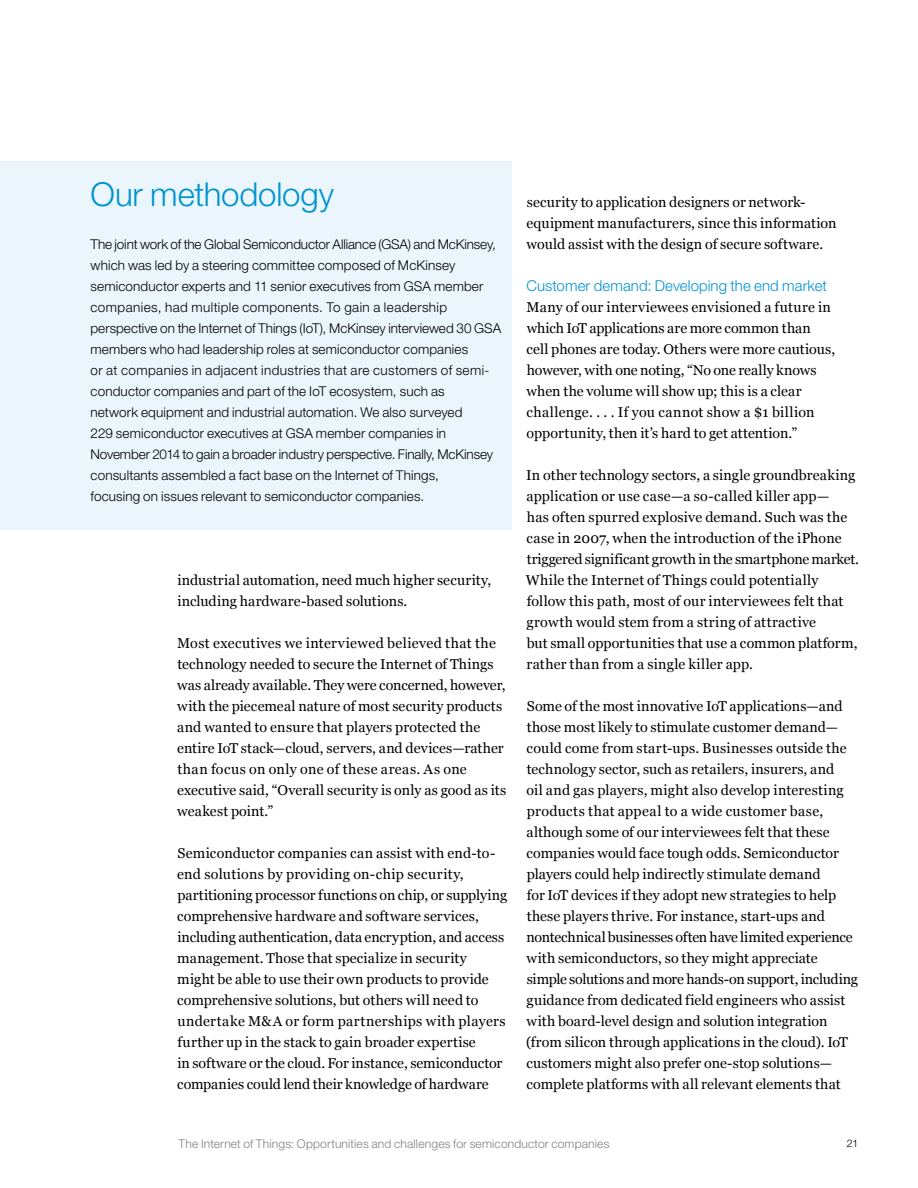
<style>
.page{position:relative;width:918px;height:1188px;background:#fff}
.page>*{position:absolute;margin:0;border:0;box-sizing:border-box;transform-origin:0 0}
.t1{font:300 33px "Helvetica Neue LT Std";letter-spacing:-.005em;color:#0093d1}
.t2{font:300 15px "Helvetica Neue LT Std";letter-spacing:.005em;color:#0093d1}
.t3{font:14.25px/21px "Georgia";letter-spacing:.005em;color:#000}
.t4{font:300 13.5px/21px "Helvetica Neue LT Std";letter-spacing:.01em;color:#000}
.t5{font:300 12px "Helvetica Neue LT Std";letter-spacing:.015em;color:#808183}
.t6{font:300 10.5px "Helvetica Neue LT Std";color:#000}
</style>
<div class="page">
<div style="left:0;top:161px;width:511px;height:369px;background:#ebf6fc"></div>
<h1 class="t1" style="left:91px;top:174px;width:245px">Our methodology</h1>
<p class="t4" style="left:91px;top:233px;width:412px">The joint work of the Global Semiconductor Alliance (GSA) and McKinsey, which was led by a steering committee composed of McKinsey semiconductor experts and 11 senior executives from GSA member companies, had multiple components. To gain a leadership perspective on the Internet of Things (IoT), McKinsey interviewed 30 GSA members who had leadership roles at semiconductor companies<br>or at companies in adjacent industries that are customers of semi&shy;conductor companies and part of the IoT ecosystem, such as<br>network equipment and industrial automation. We also surveyed<br>229 semiconductor executives at GSA member companies in November 2014 to gain a broader industry perspective. Finally, McKinsey consultants assembled a fact base on the Internet of Things,<br>focusing on issues relevant to semiconductor companies.</p>
<p class="t3" style="left:177px;top:569px;width:315px">industrial automation, need much higher security, including hardware-based solutions.</p>
<p class="t3" style="left:177px;top:632px;width:331px">Most executives we interviewed believed that the technology needed to secure the Internet of Things was already available. They were concerned, however, with the piecemeal nature of most security products and wanted to ensure that players protected the entire IoT stack—cloud, servers, and devices—rather than focus on only one of these areas. As one executive said, “Overall security is only as good as its weakest point.”</p>
<p class="t3" style="left:177px;top:842px;width:332px">Semiconductor companies can assist with end-to&shy;end solutions by providing on-chip security, partitioning processor functions on chip, or supplying comprehensive hardware and software services, including authentication, data encryption, and access management. Those that specialize in security might be able to use their own products to provide comprehensive solutions, but others will need to undertake M&amp;A or form partnerships with players further up in the stack to gain broader expertise<br>in software or the cloud. For instance, semiconductor companies could lend their knowledge of hardware</p>
<p class="t3" style="left:527px;top:191px;width:311px">security to application designers or network&shy;equipment manufacturers, since this information would assist with the design of secure software.</p>
<p class="t2" style="left:527px;top:276px;width:302px">Customer demand: Developing the end market</p>
<p class="t3" style="left:527px;top:296px;width:310px">Many of our interviewees envisioned a future in which IoT applications are more common than cell phones are today. Others were more cautious, however, with one noting, “No one really knows when the volume will show up; this is a clear challenge. . . . If you cannot show a $1 billion opportunity, then it’s hard to get attention.”</p>
<p class="t3" style="left:526px;top:464px;width:335px">In other technology sectors, a single groundbreaking application or use case—a so-called killer app—<br>has often spurred explosive demand. Such was the case in 2007, when the introduction of the iPhone triggered significant growth in the smartphone market.<br>While the Internet of Things could potentially follow this path, most of our interviewees felt that growth would stem from a string of attractive<br>but small opportunities that use a common platform, rather than from a single killer app.</p>
<p class="t3" style="left:526px;top:695px;width:333px">Some of the most innovative IoT applications—and those most likely to stimulate customer demand— could come from start-ups. Businesses outside the technology sector, such as retailers, insurers, and<br>oil and gas players, might also develop interesting products that appeal to a wide customer base, although some of our interviewees felt that these companies would face tough odds. Semiconductor players could help indirectly stimulate demand<br>for IoT devices if they adopt new strategies to help these players thrive. For instance, start-ups and nontechnical businesses often have limited experience with semiconductors, so they might appreciate simple solutions and more hands-on support, including guidance from dedicated field engineers who assist with board-level design and solution integration (from silicon through applications in the cloud). IoT customers might also prefer one-stop solutions— complete platforms with all relevant elements that</p>
<p class="t5" style="left:179px;top:1136px;width:432px">The Internet of Things: Opportunities and challenges for semiconductor companies</p>
<p class="t6" style="left:847px;top:1137px;width:13px">21</p>
</div>
